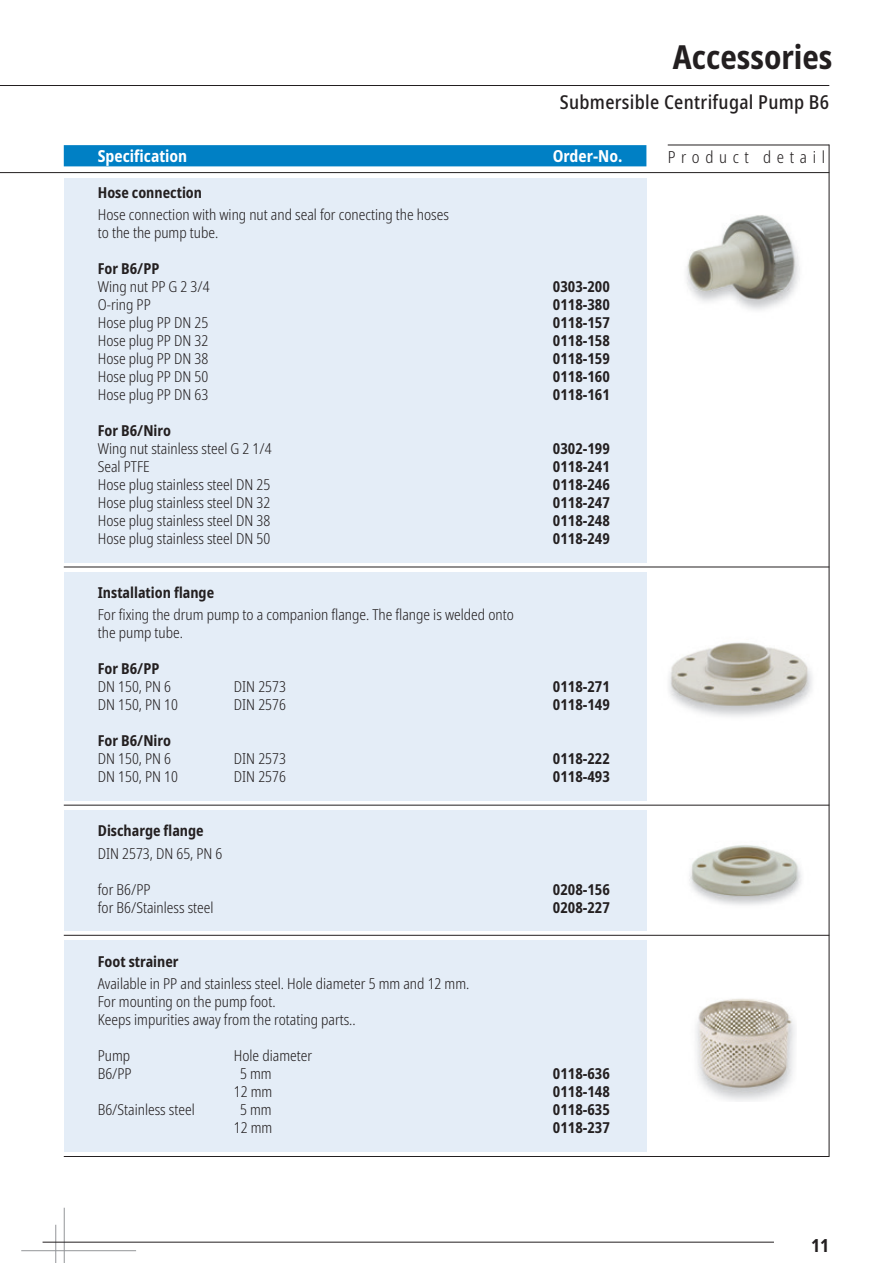
<style>
.page{position:relative;width:893px;height:1263px;background:#fff}
.page>*{position:absolute;margin:0;border:0;box-sizing:border-box;transform-origin:0 0}
.t1{font:700 condensed 33px "Noto Sans";color:#231f20}
.t2{font:500 condensed 19.5px "Noto Sans";letter-spacing:.015em;color:#231f20}
.t3{font:700 condensed 18px "Noto Sans";color:#231f20}
.t4{font:700 condensed 16.5px "Noto Sans";color:#fff}
.t5{font:300 condensed 16.5px "Noto Sans";letter-spacing:.345em;color:#231f20}
.t6{font:300 condensed 15px/18px "Noto Sans";color:#231f20}
.t7{font:700 condensed 15px "Noto Sans";color:#231f20}
</style>
<div class="page">
<hr style="left:0;top:85px;width:829px;height:1px;background:#231f20">
<div style="left:64px;top:145px;width:582px;height:21px;background:#0080c5"></div>
<hr style="left:0;top:172px;width:829px;height:1px;background:#231f20">
<hr style="left:668px;top:145px;width:161px;height:1px;background:#231f20">
<hr style="left:64px;top:1208px;width:1px;height:55px;background:#939598">
<hr style="left:55px;top:1225px;width:1px;height:38px;background:#939598">
<hr style="left:21px;top:1250px;width:115px;height:1px;background:#939598">
<hr style="left:43px;top:1242px;width:731px;height:1px;background:#231f20">
<img style="left:689px;top:845px;width:113px;height:60px">
<img style="left:669px;top:642px;width:143px;height:75px">
<img style="left:686px;top:215px;width:114px;height:95px">
<img style="left:695px;top:998px;width:100px;height:103px">
<div style="left:64px;top:179px;width:582px;height:976px;background:#e4edf7"></div>
<svg style="left:64px;top:563px;width:765px;height:9px;fill:#fff"></svg>
<hr style="left:64px;top:567px;width:765px;height:1px;background:#231f20">
<svg style="left:64px;top:801px;width:765px;height:9px;fill:#fff"></svg>
<hr style="left:64px;top:805px;width:765px;height:1px;background:#231f20">
<div style="left:64px;top:1153px;width:765px;height:8px;background:#fff"></div>
<hr style="left:64px;top:1156px;width:765px;height:1px;background:#231f20">
<svg style="left:64px;top:931px;width:765px;height:9px;fill:#fff"></svg>
<hr style="left:64px;top:935px;width:765px;height:1px;background:#231f20">
<hr style="left:829px;top:145px;width:1px;height:1012px;background:#231f20">
<h1 class="t1" style="left:673px;top:33px;width:161px">Accessories</h1>
<h2 class="t2" style="left:560px;top:88px;width:271px">Submersible Centrifugal Pump B6</h2>
<p class="t4" style="left:98px;top:144px;width:91px">Specification</p>
<p class="t4" style="left:553px;top:144px;width:71px">Order-No.</p>
<p class="t7" style="left:98px;top:182px;width:106px">Hose connection</p>
<p class="t6" style="left:98px;top:206px;width:353px">Hose connection with wing nut and seal for conecting the hoses to the the pump tube.</p>
<p class="t7" style="left:98px;top:258px;width:63px">For B6/PP</p>
<p class="t6" style="left:98px;top:278px;width:113px">Wing nut PP G 2 3/4</p>
<p class="t7" style="left:553px;top:276px;width:59px">0303-200</p>
<p class="t6" style="left:98px;top:296px;width:54px">O-ring PP</p>
<p class="t7" style="left:553px;top:294px;width:59px">0118-380</p>
<p class="t6" style="left:98px;top:314px;width:112px">Hose plug PP DN 25</p>
<p class="t7" style="left:553px;top:312px;width:59px">0118-157</p>
<p class="t6" style="left:98px;top:332px;width:112px">Hose plug PP DN 32</p>
<p class="t7" style="left:553px;top:330px;width:59px">0118-158</p>
<p class="t6" style="left:98px;top:350px;width:112px">Hose plug PP DN 38</p>
<p class="t7" style="left:553px;top:348px;width:59px">0118-159</p>
<p class="t6" style="left:98px;top:368px;width:112px">Hose plug PP DN 50</p>
<p class="t7" style="left:553px;top:366px;width:59px">0118-160</p>
<p class="t6" style="left:98px;top:386px;width:112px">Hose plug PP DN 63</p>
<p class="t7" style="left:553px;top:384px;width:59px">0118-161</p>
<p class="t7" style="left:98px;top:420px;width:75px">For B6/Niro</p>
<p class="t6" style="left:98px;top:440px;width:175px">Wing nut stainless steel G 2 1/4</p>
<p class="t7" style="left:553px;top:438px;width:59px">0302-199</p>
<p class="t6" style="left:98px;top:458px;width:53px">Seal PTFE</p>
<p class="t7" style="left:553px;top:456px;width:59px">0118-241</p>
<p class="t6" style="left:98px;top:476px;width:174px">Hose plug stainless steel DN 25</p>
<p class="t7" style="left:553px;top:474px;width:59px">0118-246</p>
<p class="t6" style="left:98px;top:494px;width:174px">Hose plug stainless steel DN 32</p>
<p class="t7" style="left:553px;top:492px;width:59px">0118-247</p>
<p class="t6" style="left:98px;top:512px;width:174px">Hose plug stainless steel DN 38</p>
<p class="t7" style="left:553px;top:510px;width:59px">0118-248</p>
<p class="t6" style="left:98px;top:530px;width:174px">Hose plug stainless steel DN 50</p>
<p class="t7" style="left:553px;top:528px;width:59px">0118-249</p>
<p class="t7" style="left:98px;top:582px;width:118px">Installation flange</p>
<p class="t6" style="left:98px;top:606px;width:418px">For fixing the drum pump to a companion flange. The flange is welded onto the pump tube.</p>
<p class="t7" style="left:98px;top:658px;width:63px">For B6/PP</p>
<p class="t6" style="left:98px;top:678px;width:75px">DN 150, PN 6</p>
<p class="t6" style="left:234px;top:678px;width:54px">DIN 2573</p>
<p class="t7" style="left:553px;top:676px;width:59px">0118-271</p>
<p class="t6" style="left:98px;top:696px;width:82px">DN 150, PN 10</p>
<p class="t6" style="left:234px;top:696px;width:54px">DIN 2576</p>
<p class="t7" style="left:553px;top:694px;width:59px">0118-149</p>
<p class="t7" style="left:98px;top:730px;width:75px">For B6/Niro</p>
<p class="t6" style="left:98px;top:750px;width:75px">DN 150, PN 6</p>
<p class="t6" style="left:234px;top:750px;width:54px">DIN 2573</p>
<p class="t7" style="left:553px;top:748px;width:59px">0118-222</p>
<p class="t6" style="left:98px;top:768px;width:82px">DN 150, PN 10</p>
<p class="t6" style="left:234px;top:768px;width:54px">DIN 2576</p>
<p class="t7" style="left:553px;top:766px;width:59px">0118-493</p>
<p class="t7" style="left:98px;top:820px;width:107px">Discharge flange</p>
<p class="t6" style="left:98px;top:845px;width:126px">DIN 2573, DN 65, PN 6</p>
<p class="t6" style="left:98px;top:881px;width:54px">for B6/PP</p>
<p class="t7" style="left:553px;top:878px;width:59px">0208-156</p>
<p class="t6" style="left:98px;top:899px;width:117px">for B6/Stainless steel</p>
<p class="t7" style="left:553px;top:896px;width:59px">0208-227</p>
<p class="t7" style="left:98px;top:950px;width:82px">Foot strainer</p>
<p class="t6" style="left:98px;top:975px;width:373px">Available in PP and stainless steel. Hole diameter 5 mm and 12 mm.<br>For mounting on the pump foot.<br>Keeps impurities away from the rotating parts..</p>
<p class="t6" style="left:98px;top:1047px;width:34px">Pump</p>
<p class="t6" style="left:234px;top:1047px;width:80px">Hole diameter</p>
<p class="t6" style="left:98px;top:1065px;width:35px">B6/PP</p>
<p class="t6" style="left:240px;top:1065px;width:33px">5 mm</p>
<p class="t7" style="left:553px;top:1063px;width:59px">0118-636</p>
<p class="t6" style="left:234px;top:1083px;width:40px">12 mm</p>
<p class="t7" style="left:553px;top:1081px;width:59px">0118-148</p>
<p class="t6" style="left:98px;top:1101px;width:98px">B6/Stainless steel</p>
<p class="t6" style="left:240px;top:1101px;width:33px">5 mm</p>
<p class="t7" style="left:553px;top:1099px;width:59px">0118-635</p>
<p class="t6" style="left:234px;top:1119px;width:40px">12 mm</p>
<p class="t7" style="left:553px;top:1117px;width:59px">0118-237</p>
<p class="t5" style="left:668px;top:146px;width:159px">Product detail</p>
<p class="t3" style="left:811px;top:1233px;width:19px">11</p>
</div>
